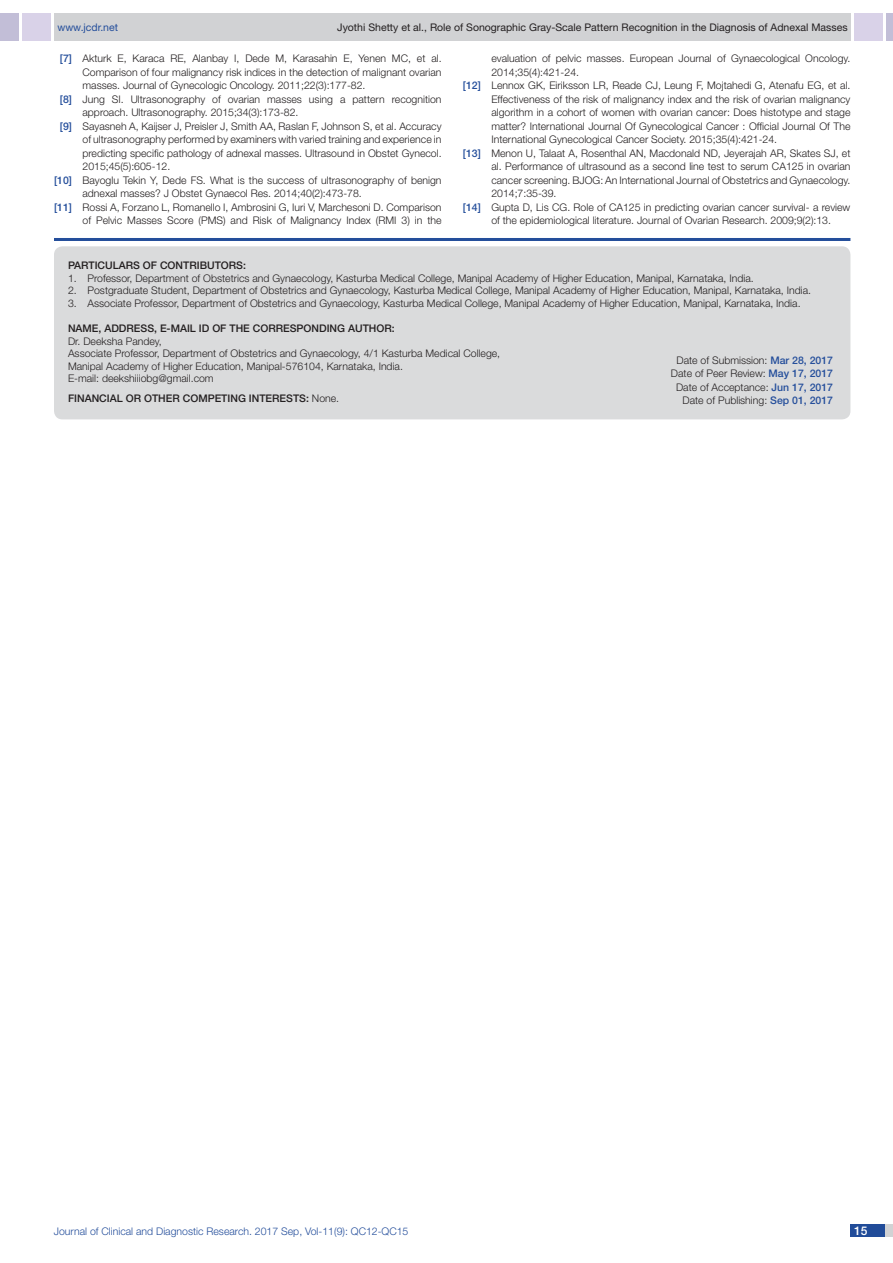
<style>
.page{position:relative;width:893px;height:1263px;background:#fff}
.page>*{position:absolute;margin:0;border:0;box-sizing:border-box;transform-origin:0 0}
.t1{font:500 12px "Helvetica Neue";color:#fff}
.Partic_Contri_Txt{font:300 10.5px "Helvetica Neue";color:#231f20}
.Partic_Contri_Head{font:500 10.5px "Helvetica Neue";color:#231f20}
.t2{font:10.5px "Helvetica Neue";color:#231f20}
.t3{font:300 10.5px "Helvetica Neue";color:#244e9b}
.t4{font:10.5px "Helvetica Neue";color:#244e9b}
.s1{font-weight:500;color:#244e9b}
.s2{font-weight:300}
</style>
<div class="page">
<div style="left:54px;top:13px;width:796px;height:28px;background:#d1d2d4"></div>
<div style="left:0;top:13px;width:19px;height:28px;background:#c2bed7"></div>
<div style="left:22px;top:13px;width:29px;height:28px;background:#d9d2e8"></div>
<div style="left:886px;top:13px;width:7px;height:28px;background:#c2bed7"></div>
<div style="left:854px;top:13px;width:29px;height:28px;background:#d9d2e8"></div>
<div style="left:850px;top:1224px;width:43px;height:13px;background:#d1d2d4"></div>
<div style="left:850px;top:1224px;width:35px;height:13px;background:#214c99"></div>
<hr style="left:54px;top:238px;width:796px;height:3px;background:#244e9b">
<div style="left:54px;top:246px;width:796px;height:173px;background:#dadbdc;border-radius:9px"></div>
<p class="t4" style="left:57px;top:21px;width:62px">www.jcdr.net</p>
<p class="t2" style="left:337px;top:21px;width:512px">Jyothi Shetty et al., Role of Sonographic Gray-Scale Pattern Recognition in the Diagnosis of Adnexal Masses</p>
<p class="Partic_Contri_Txt" style="left:60px;top:52px;width:383px"><span class="s1">[7]</span> Akturk E, Karaca RE, Alanbay I, Dede M, Karasahin E, Yenen MC, et al.</p>
<p class="Partic_Contri_Txt" style="left:82px;top:66px;width:361px">Comparison of four malignancy risk indices in the detection of malignant ovarian</p>
<p class="Partic_Contri_Txt" style="left:82px;top:79px;width:285px">masses. Journal of Gynecologic Oncology. 2011;22(3):177-82.</p>
<p class="Partic_Contri_Txt" style="left:60px;top:93px;width:383px"><span class="s1">[8]</span> Jung SI. Ultrasonography of ovarian masses using a pattern recognition</p>
<p class="Partic_Contri_Txt" style="left:82px;top:106px;width:217px">approach. Ultrasonography. 2015;34(3):173-82.</p>
<p class="Partic_Contri_Txt" style="left:60px;top:120px;width:383px"><span class="s1">[9]</span> Sayasneh A, Kaijser J, Preisler J, Smith AA, Raslan F, Johnson S, et al. Accuracy</p>
<p class="Partic_Contri_Txt" style="left:82px;top:133px;width:361px">of ultrasonography performed by examiners with varied training and experience in</p>
<p class="Partic_Contri_Txt" style="left:82px;top:147px;width:361px">predicting specific pathology of adnexal masses. Ultrasound in Obstet Gynecol.</p>
<p class="Partic_Contri_Txt" style="left:82px;top:160px;width:89px">2015;45(5):605-12.</p>
<p class="Partic_Contri_Txt" style="left:54px;top:174px;width:389px"><span class="s1">[10]</span> Bayoglu Tekin Y, Dede FS. What is the success of ultrasonography of benign</p>
<p class="Partic_Contri_Txt" style="left:82px;top:187px;width:281px">adnexal masses? J Obstet Gynaecol Res. 2014;40(2):473-78.</p>
<p class="Partic_Contri_Txt" style="left:54px;top:201px;width:389px"><span class="s1">[11]</span> Rossi A, Forzano L, Romanello I, Ambrosini G, Iuri V, Marchesoni D. Comparison</p>
<p class="Partic_Contri_Txt" style="left:82px;top:214px;width:361px">of Pelvic Masses Score (PMS) and Risk of Malignancy Index (RMI 3) in the</p>
<p class="Partic_Contri_Head" style="left:68px;top:259px;width:179px">PARTICULARS OF CONTRIBUTORS:</p>
<p class="Partic_Contri_Txt" style="left:68px;top:271px;width:687px">1. Professor, Department of Obstetrics and Gynaecology, Kasturba Medical College, Manipal Academy of Higher Education, Manipal, Karnataka, India.</p>
<p class="Partic_Contri_Txt" style="left:68px;top:284px;width:745px">2. Postgraduate Student, Department of Obstetrics and Gynaecology, Kasturba Medical College, Manipal Academy of Higher Education, Manipal, Karnataka, India.</p>
<p class="Partic_Contri_Txt" style="left:68px;top:297px;width:734px">3. Associate Professor, Department of Obstetrics and Gynaecology, Kasturba Medical College, Manipal Academy of Higher Education, Manipal, Karnataka, India.</p>
<p class="Partic_Contri_Head" style="left:68px;top:322px;width:170px">NAME, ADDRESS, E-MAIL ID OF THE</p>
<p class="Partic_Contri_Head" style="left:253px;top:322px;width:143px">CORRESPONDING AUTHOR:</p>
<p class="Partic_Contri_Txt" style="left:68px;top:334px;width:95px">Dr. Deeksha Pandey,</p>
<p class="Partic_Contri_Txt" style="left:68px;top:347px;width:434px">Associate Professor, Department of Obstetrics and Gynaecology, 4/1 Kasturba Medical College,</p>
<p class="Partic_Contri_Txt" style="left:68px;top:360px;width:336px">Manipal Academy of Higher Education, Manipal-576104, Karnataka, India.</p>
<p class="Partic_Contri_Txt" style="left:68px;top:372px;width:147px">E-mail: deekshiiiobg@gmail.com</p>
<p class="Partic_Contri_Head" style="left:68px;top:392px;width:39px">Financial</p>
<p class="Partic_Contri_Head" style="left:126px;top:392px;width:34px">OR OTHE</p>
<p class="Partic_Contri_Head" style="left:172px;top:392px;width:87px">R COMPETING INTE</p>
<p class="Partic_Contri_Head" style="left:272px;top:392px;width:68px">RESTS: <span class="s2">None.</span></p>
<p class="Partic_Contri_Txt" style="left:491px;top:52px;width:361px">evaluation of pelvic masses. European Journal of Gynaecological Oncology.</p>
<p class="Partic_Contri_Txt" style="left:491px;top:66px;width:89px">2014;35(4):421-24.</p>
<p class="Partic_Contri_Txt" style="left:463px;top:79px;width:389px"><span class="s1">[12]</span> Lennox GK, Eiriksson LR, Reade CJ, Leung F, Mojtahedi G, Atenafu EG, et al.</p>
<p class="Partic_Contri_Txt" style="left:491px;top:93px;width:361px">Effectiveness of the risk of malignancy index and the risk of ovarian malignancy</p>
<p class="Partic_Contri_Txt" style="left:491px;top:106px;width:361px">algorithm in a cohort of women with ovarian cancer: Does histotype and stage</p>
<p class="Partic_Contri_Txt" style="left:491px;top:120px;width:361px">matter? International Journal Of Gynecological Cancer : Official Journal Of The</p>
<p class="Partic_Contri_Txt" style="left:491px;top:133px;width:287px">International Gynecological Cancer Society. 2015;35(4):421-24.</p>
<p class="Partic_Contri_Txt" style="left:463px;top:147px;width:389px"><span class="s1">[13]</span> Menon U, Talaat A, Rosenthal AN, Macdonald ND, Jeyerajah AR, Skates SJ, et</p>
<p class="Partic_Contri_Txt" style="left:491px;top:160px;width:361px">al. Performance of ultrasound as a second line test to serum CA125 in ovarian</p>
<p class="Partic_Contri_Txt" style="left:491px;top:174px;width:361px">cancer screening. BJOG: An International Journal of Obstetrics and Gynaecology.</p>
<p class="Partic_Contri_Txt" style="left:491px;top:187px;width:67px">2014;7:35-39.</p>
<p class="Partic_Contri_Txt" style="left:463px;top:201px;width:389px"><span class="s1">[14]</span> Gupta D, Lis CG. Role of CA125 in predicting ovarian cancer survival- a review</p>
<p class="Partic_Contri_Txt" style="left:491px;top:214px;width:341px">of the epidemiological literature. Journal of Ovarian Research. 2009;9(2):13.</p>
<p class="Partic_Contri_Txt" style="left:676px;top:354px;width:158px">Date of Submission: <span class="s1">Mar 28, 2017</span></p>
<p class="Partic_Contri_Txt" style="left:671px;top:367px;width:164px">Date of Peer Review: <span class="s1">May 17, 2017</span></p>
<p class="Partic_Contri_Txt" style="left:676px;top:381px;width:158px">Date of Acceptance: <span class="s1">Jun 17, 2017</span></p>
<p class="Partic_Contri_Txt" style="left:682px;top:394px;width:152px">Date of Publishing: <span class="s1">Sep 01, 2017</span></p>
<p class="t3" style="left:54px;top:1225px;width:356px">Journal of Clinical and Diagnostic Research. 2017 Sep, Vol-11(9): QC12-QC15</p>
<p class="t1" style="left:854px;top:1223px;width:15px">15</p>
</div>
